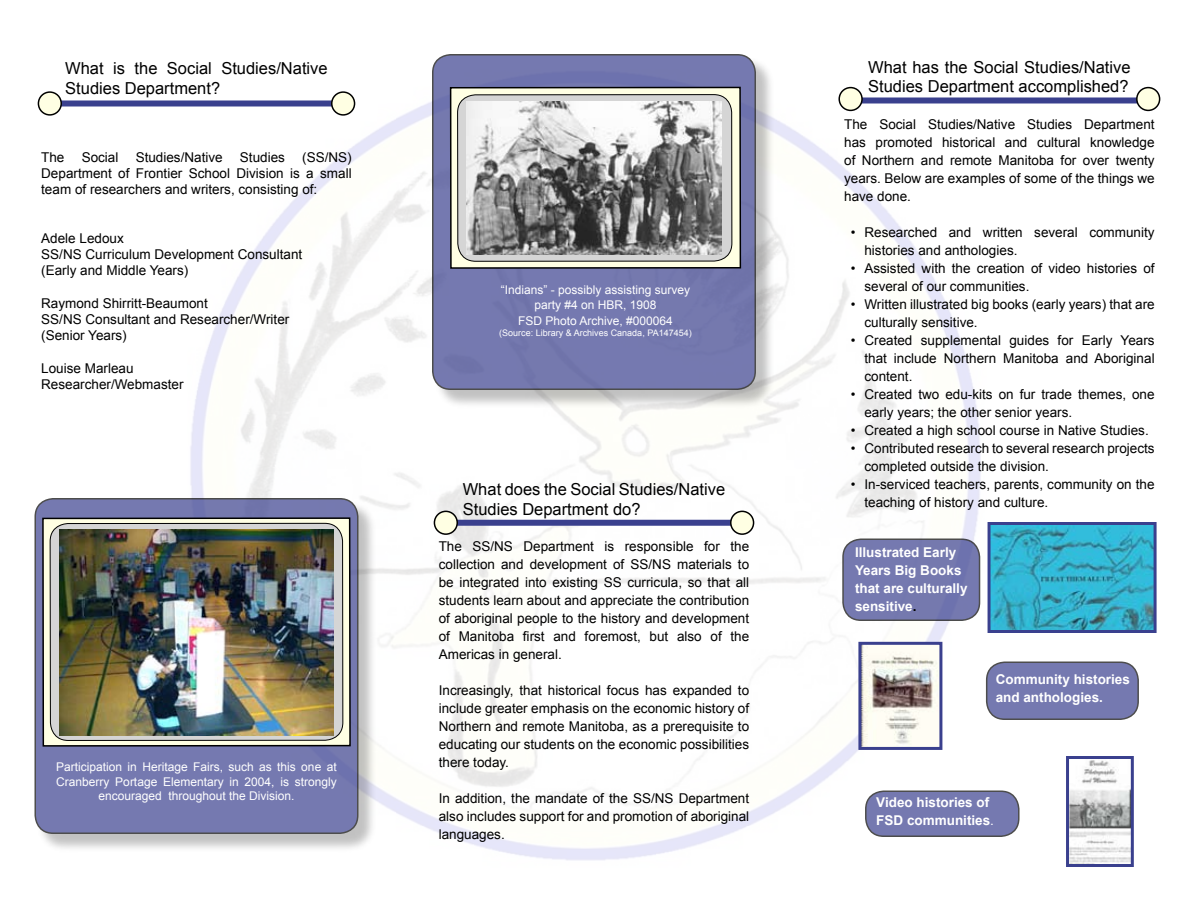
<style>
.page{position:relative;width:1188px;height:918px;background:#fff}
.page>*{position:absolute;margin:0;border:0;box-sizing:border-box;transform-origin:0 0}
.t1{font:16.5px/19.8px "Arial";color:#000}
.t2{font:13.5px/18px "Arial";color:#000}
.t3{font:700 13.5px/18px "Arial";color:#fff}
.t4{font:12px/14.4px "Arial";color:#fff;text-align:center}
.t5{font:9px "Arial";color:#fff}
.s1{color:#000}
.s2{font-weight:400}
</style>
<div class="page">
<img style="left:172px;top:54px;width:826px;height:806px">
<div style="left:434px;top:56px;width:342px;height:354px;background:#000;opacity:.35"></div>
<div style="left:433px;top:55px;width:322px;height:334px;background:#7579af;border-radius:18px"></div>
<div style="left:432px;top:54px;width:324px;height:336px;border:2px solid #000;border-radius:18px"></div>
<div style="left:40px;top:100px;width:310px;height:6px;background:#3a408e"></div>
<div style="left:38px;top:92px;width:23px;height:23px;background:#ffffe3;border-radius:50%"></div>
<div style="left:38px;top:91px;width:24px;height:25px;border:2px solid #000;border-radius:50%"></div>
<div style="left:332px;top:92px;width:23px;height:23px;background:#ffffe3;border-radius:50%"></div>
<div style="left:331px;top:91px;width:24px;height:25px;border:2px solid #000;border-radius:50%"></div>
<div style="left:439px;top:520px;width:310px;height:6px;background:#3a408e"></div>
<div style="left:434px;top:511px;width:23px;height:23px;background:#ffffe3;border-radius:50%"></div>
<div style="left:434px;top:511px;width:24px;height:24px;border:2px solid #000;border-radius:50%"></div>
<div style="left:731px;top:511px;width:23px;height:23px;background:#ffffe3;border-radius:50%"></div>
<div style="left:730px;top:511px;width:24px;height:24px;border:2px solid #000;border-radius:50%"></div>
<div style="left:845px;top:97px;width:311px;height:6px;background:#3a408e"></div>
<div style="left:839px;top:88px;width:23px;height:22px;background:#ffffe3;border-radius:50%"></div>
<div style="left:838px;top:87px;width:25px;height:24px;border:2px solid #000;border-radius:50%"></div>
<div style="left:1137px;top:88px;width:23px;height:22px;background:#ffffe3;border-radius:50%"></div>
<div style="left:1136px;top:87px;width:24px;height:24px;border:2px solid #000;border-radius:50%"></div>
<img style="left:992px;top:526px;width:161px;height:103px">
<div style="left:988px;top:522px;width:169px;height:111px;border:3px solid #3a408e"></div>
<img style="left:862px;top:646px;width:76px;height:100px">
<div style="left:858px;top:642px;width:84px;height:108px;border:3px solid #3a408e"></div>
<img style="left:1070px;top:760px;width:60px;height:103px">
<div style="left:1066px;top:756px;width:68px;height:111px;border:3px solid #3a408e"></div>
<div style="left:451px;top:87px;width:289px;height:181px;background:#ffffe3"></div>
<div style="left:450px;top:87px;width:291px;height:182px;border:2px solid #000"></div>
<div style="left:458px;top:95px;width:274px;height:166px;background:#d5d5d5;border-radius:18px"></div>
<div style="left:457px;top:94px;width:275px;height:167px;border:1px solid #000;border-radius:18px"></div>
<div style="left:843px;top:539px;width:137px;height:81px;background:#7579af;border-radius:18px"></div>
<div style="left:842px;top:538px;width:138px;height:83px;border:2px solid #000;border-radius:18px"></div>
<div style="left:987px;top:662px;width:151px;height:57px;background:#7579b0;border-radius:18px"></div>
<div style="left:986px;top:662px;width:153px;height:58px;border:2px solid #000;border-radius:18px"></div>
<img style="left:467px;top:102px;width:254px;height:152px">
<div style="left:866px;top:791px;width:153px;height:45px;background:#7579b0;border-radius:18px"></div>
<div style="left:865px;top:790px;width:155px;height:47px;border:2px solid #000;border-radius:18px"></div>
<div style="left:36px;top:499px;width:342px;height:354px;background:#000;opacity:.35"></div>
<div style="left:35px;top:499px;width:323px;height:334px;background:#7579b0;border-radius:18px"></div>
<div style="left:34px;top:498px;width:324px;height:336px;border:2px solid #000;border-radius:18px"></div>
<div style="left:43px;top:518px;width:307px;height:228px;background:#ffffe3"></div>
<div style="left:42px;top:517px;width:309px;height:230px;border:2px solid #000"></div>
<svg style="left:50px;top:523px;width:293px;height:217px;background:#c1c1bb"></svg>
<div style="left:50px;top:523px;width:293px;height:218px;border:1px solid #000;border-radius:18px"></div>
<img style="left:60px;top:530px;width:273px;height:205px">
<p class="t1" style="left:65px;top:59px;width:264px">What is the Social Studies/Native<br>Studies Department?</p>
<p class="t2" style="left:41px;top:149px;width:312px;line-height:16.2px;text-align:justify;text-indent:261px">(SS/NS)<br>Department of Frontier School Division is a small team of researchers and writers, consisting of:</p>
<p class="t2" style="left:41px;top:230px;width:263px;line-height:16.2px">Adele Ledoux<br>SS/NS Curriculum Development Consultant (Early and Middle Years)</p>
<p class="t2" style="left:41px;top:295px;width:250px;line-height:16.2px">Raymond Shirritt-Beaumont<br>SS/NS Consultant and Researcher/Writer (Senior Years)</p>
<p class="t2" style="left:41px;top:360px;width:144px;line-height:16.2px">Louise Marleau<br>Researcher/Webmaster</p>
<p class="t2" style="left:41px;top:148px;width:25px">The</p>
<p class="t2" style="left:82px;top:148px;width:38px">Social</p>
<p class="t2" style="left:136px;top:148px;width:89px">Studies/Native</p>
<p class="t2" style="left:240px;top:148px;width:47px">Studies</p>
<p class="t4" style="left:56px;top:760px;width:282px">Participation in Heritage Fairs, such as this one at<br>Cranberry Portage Elementary in 2004, is strongly encouraged throughout the Division.</p>
<p class="t4" style="left:501px;top:283px;width:191px">“Indians” - possibly assisting survey party #4 on HBR, 1908</p>
<p class="t4" style="left:518px;top:314px;width:156px">FSD Photo Archive, #000064</p>
<p class="t5" style="left:499px;top:327px;width:194px">(Source: Library &amp; Archives Canada, PA147454)</p>
<p class="t1" style="left:463px;top:480px;width:264px">What does the Social Studies/Native<br>Studies Department do?</p>
<p class="t2" style="left:439px;top:537px;width:312px;text-align:justify">The SS/NS Department is responsible for the collection and development of SS/NS materials to be integrated into existing SS curricula, so that all students learn about and appreciate the contribution of aboriginal people to the history and development of Manitoba first and foremost, but also of the Americas in general.</p>
<p class="t2" style="left:439px;top:681px;width:312px;text-align:justify">Increasingly, that historical focus has expanded to include greater emphasis on the economic history of Northern and remote Manitoba, as a prerequisite to educating our students on the economic possibilities there today.</p>
<p class="t2" style="left:439px;top:789px;width:312px;text-align:justify">In addition, the mandate of the SS/NS Department also includes support for and promotion of aboriginal languages.</p>
<p class="t1" style="left:868px;top:57px;width:264px">What has the Social Studies/Native<br>Studies Department accomplished?</p>
<p class="t2" style="left:844px;top:115px;width:312px;text-align:justify">The Social Studies/Native Studies Department has promoted historical and cultural knowledge of Northern and remote Manitoba for over twenty years. Below are examples of some of the things we have done.</p>
<p class="t2" style="left:864px;top:223px;width:292px;text-indent:-14px">• Researched and written several community histories and anthologies.</p>
<p class="t2" style="left:864px;top:259px;width:292px;text-indent:-14px">• Assisted with the creation of video histories of several of our communities.</p>
<p class="t2" style="left:864px;top:295px;width:292px;text-indent:-14px">• Written illustrated big books (early years) that are culturally sensitive.</p>
<p class="t2" style="left:864px;top:331px;width:292px;text-align:justify;text-indent:-14px">• Created supplemental guides for Early Years that include Northern Manitoba and Aboriginal content.</p>
<p class="t2" style="left:864px;top:385px;width:292px;text-indent:-14px">• Created two edu-kits on fur trade themes, one early years; the other senior years.</p>
<p class="t2" style="left:851px;top:421px;width:299px">• Created a high school course in Native Studies.</p>
<p class="t2" style="left:864px;top:439px;width:292px;text-indent:-14px">• Contributed research to several research projects completed outside the division.</p>
<p class="t2" style="left:864px;top:475px;width:292px;text-indent:-14px">• In-serviced teachers, parents, community on the teaching of history and culture.</p>
<p class="t3" style="left:855px;top:543px;width:114px">Illustrated Early<br>Years Big Books that are culturally sensitive<span class="s1">.</span></p>
<p class="t3" style="left:996px;top:671px;width:136px">Community histories and anthologies.</p>
<p class="t3" style="left:876px;top:794px;width:119px">Video histories of<br>FSD communities<span class="s2">.</span></p>
</div>
